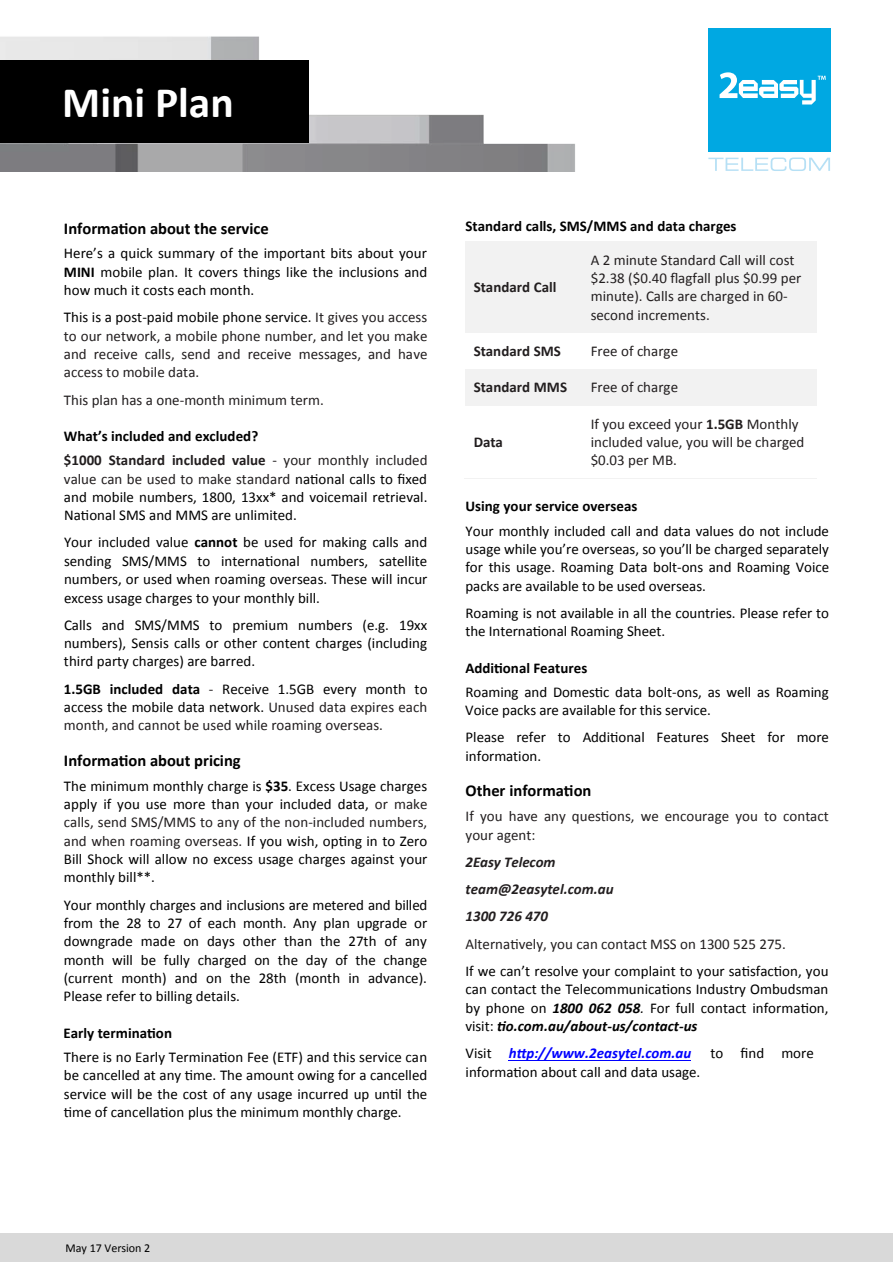
<style>
.page{position:relative;width:893px;height:1262px;background:#fff}
.page>*{position:absolute;margin:0;border:0;box-sizing:border-box;transform-origin:0 0}
.t1{font:700 43.5px "Calibri";color:#fff}
.t2{font:700 16.5px "Calibri";letter-spacing:-.005em;color:#000}
.t3{font:15px/18.3px "Calibri";color:#000;text-align:justify}
.t4{font:15px/18.3px "Calibri";color:#221e1f}
.t5{font:700 15px/24.3px "Calibri";color:#000}
.t6{font:italic 700 15px/27.3px "Calibri";color:#221e1f}
.t7{font:700 15px "Calibri";color:#221e1f}
.t8{font:italic 700 15px "Calibri";color:#00f}
.t9{font:12px "Calibri";letter-spacing:-.005em;color:#000}
.s1{font-weight:700}
.s2{color:#000}
.s3{color:#221e1f}
.s4{font-weight:400;color:#221e1f}
.s5{font-weight:700;color:#000}
.s6{font-weight:700;font-style:italic}
.s7{font-style:italic}
.s8{font-weight:400;font-style:normal;color:#000}
</style>
<div class="page">
<img style="left:0;top:36px;width:575px;height:135px">
<div style="left:0;top:1233px;width:892px;height:28px;background:#d9d9d9"></div>
<div style="left:0;top:60px;width:308px;height:82px;background:#000"></div>
<div style="left:465px;top:241px;width:117px;height:91px;background:#f2f2f2"></div>
<div style="left:582px;top:241px;width:234px;height:91px;background:#f2f2f2"></div>
<div style="left:465px;top:369px;width:117px;height:36px;background:#f2f2f2"></div>
<div style="left:582px;top:369px;width:234px;height:36px;background:#f2f2f2"></div>
<hr style="left:464px;top:478px;width:118px;height:1px;background:#f2f2f2">
<hr style="left:582px;top:478px;width:234px;height:1px;background:#f2f2f2">
<hr style="left:508px;top:1060px;width:183px;height:1px;background:#00f">
<div style="left:708px;top:28px;width:122px;height:123px;background:#00a8e2"></div>
<svg style="left:708px;top:157px;width:122px;height:14px"></svg>
<svg style="left:719px;top:72px;width:106px;height:32px"></svg>
<h1 class="t1" style="left:62px;top:74px;width:173px">Mini Plan</h1>
<p class="t2" style="left:64px;top:217px;width:206px">Information about the service</p>
<p class="t3" style="left:64px;top:244px;width:365px">Here’s a quick summary of the important bits about your <span class="s1">MINI</span> mobile plan. It covers things like the inclusions and how much it costs each month.</p>
<p class="t4" style="left:64px;top:308px;width:365px;text-align:justify"><span class="s2">This is a post-paid mobile phone service.</span> It gives you access to our network, a mobile phone number, and let you make and receive calls, send and receive messages, and have access to mobile data.</p>
<p class="t4" style="left:64px;top:390px;width:261px">This plan has a one-month minimum term.</p>
<p class="t5" style="left:64px;top:424px;width:365px">What’s included and excluded?<br><span class="s3">$1000 Standard included value</span> <span class="s4">- your monthly included</span></p>
<p class="t3" style="left:64px;top:469px;width:365px"><span class="s3">value can be used to make standard</span> national calls to fixed and mobile numbers, 1800, 13xx* and voicemail retrieval.<br>National SMS and MMS are unlimited.</p>
<p class="t3" style="left:64px;top:533px;width:365px">Your included value <span class="s1">cannot</span> be used for making calls and sending SMS/MMS to international numbers, satellite numbers, or used when roaming overseas. These will incur excess usage charges to your monthly bill.</p>
<p class="t3" style="left:64px;top:615px;width:365px">Calls and SMS/MMS to premium numbers (e.g. 19xx numbers), Sensis calls or other content charges (including third party charges) are barred.</p>
<p class="t4" style="left:64px;top:679px;width:365px;text-align:justify"><span class="s5">1.5GB included data</span> - <span class="s2">Receive 1.5GB every month to access the mobile data network.</span> Unused data expires each month, and cannot be used while roaming overseas.</p>
<p class="t2" style="left:64px;top:750px;width:178px">Information about pricing</p>
<p class="t3" style="left:64px;top:776px;width:365px">The minimum monthly charge is <span class="s1">$35</span>. Excess Usage charges apply if you use more than your included data, <span class="s3">or make calls, send SMS/MMS to any of the non-included numbers, and when roaming overseas.</span> If you wish, opting in to Zero Bill Shock will allow no excess usage charges against your monthly bill**.</p>
<p class="t3" style="left:64px;top:895px;width:365px">Your monthly charges and inclusions are metered and billed from the 28 to 27 of each month. Any plan upgrade or downgrade made on days other than the 27th of any month will be fully charged on the day of the change (current month) and on the 28th (month in advance).<br>Please refer to billing details.</p>
<p class="t5" style="left:64px;top:1020px;width:110px">Early termination</p>
<p class="t3" style="left:64px;top:1047px;width:365px">There is no Early Termination Fee (ETF) and this service can be cancelled at any time. The amount owing for a cancelled service will be the cost of any usage incurred up until the time of cancellation plus the minimum monthly charge.</p>
<p class="t5" style="left:465px;top:214px;width:272px">Standard calls, SMS/MMS and data charges</p>
<p class="t7" style="left:473px;top:278px;width:84px">Standard Call</p>
<p class="t4" style="left:590px;top:251px;width:212px">A 2 minute Standard Call will cost $2.38 ($0.40 flagfall plus $0.99 per minute). Calls are charged in 60- second increments.</p>
<p class="t7" style="left:473px;top:341px;width:89px">Standard SMS</p>
<p class="t4" style="left:590px;top:342px;width:89px">Free of charge</p>
<p class="t7" style="left:473px;top:378px;width:95px">Standard MMS</p>
<p class="t4" style="left:590px;top:378px;width:89px">Free of charge</p>
<p class="t4" style="left:590px;top:414px;width:215px">If you exceed your <span class="s1">1.5GB</span> Monthly included value, you will be charged $0.03 per MB.</p>
<p class="t5" style="left:465px;top:494px;width:173px">Using your service overseas</p>
<p class="t3" style="left:465px;top:521px;width:365px">Your monthly included call and data values do not include usage while you’re overseas, so you’ll be charged separately for this usage. Roaming Data bolt-ons and Roaming Voice packs are available to be used overseas.</p>
<p class="t3" style="left:465px;top:604px;width:365px">Roaming is not available in all the countries. Please refer to the International Roaming Sheet.</p>
<p class="t5" style="left:465px;top:655px;width:124px">Additional Features</p>
<p class="t3" style="left:465px;top:683px;width:365px">Roaming and Domestic data bolt-ons, as well as Roaming<br>Voice packs are available for this service.</p>
<p class="t3" style="left:465px;top:728px;width:365px">Please refer to Additional Features Sheet for more information.</p>
<p class="t2" style="left:465px;top:780px;width:127px">Other information</p>
<p class="t4" style="left:465px;top:807px;width:365px">If you have any questions, we encourage you to contact your agent:</p>
<p class="t6" style="left:465px;top:848px;width:150px">2Easy Telecom team@2easytel.com.au<br>1300 726 470</p>
<p class="t4" style="left:465px;top:934px;width:322px">Alternatively, you can contact MSS on 1300 525 275.</p>
<p class="t3" style="left:465px;top:962px;width:364px">If we can’t resolve your complaint to your satisfaction, you can contact the Telecommunications Industry Ombudsman by phone on <span class="s6">1800 062 058</span><span class="s7">.</span> For full contact information, visit: <span class="s6">tio.com.au/about-us/contact-us</span></p>
<p class="t8" style="left:465px;top:1043px;width:227px"><span class="s8">Visit</span> http://www.2easytel.com.au</p>
<p class="t3" style="left:710px;top:1044px;width:105px">to find more</p>
<p class="t3" style="left:465px;top:1062px;width:236px">information about call and data usage.</p>
<p class="t7" style="left:473px;top:432px;width:31px">Data</p>
<p class="t9" style="left:66px;top:1240px;width:86px">May 17 Version 2</p>
</div>
